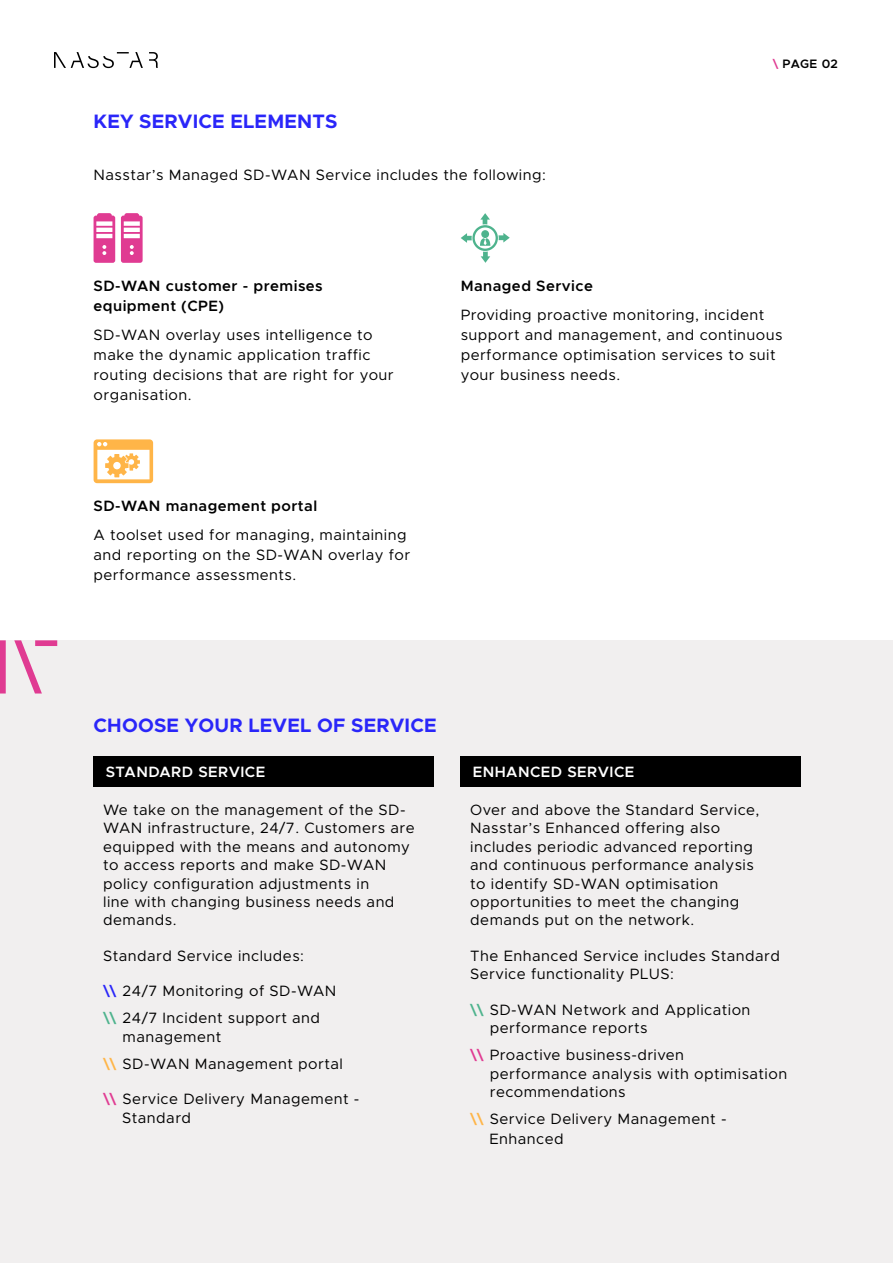
<style>
.page{position:relative;width:893px;height:1263px;background:#fff}
.page>*{position:absolute;margin:0;border:0;box-sizing:border-box;transform-origin:0 0}
.t1{font:700 19.5px "Metropolis";letter-spacing:.01em;color:#2a26f9}
.t2{font:15px/18.5px "Metropolis";letter-spacing:.03em;color:#000}
.t3{font:600 15px/20.1px "Metropolis";letter-spacing:.03em;color:#000}
.t4{font:600 15px "Metropolis";letter-spacing:.03em;color:#fff}
.t5{font:600 12.3px "Metropolis";letter-spacing:.03em;color:#000}
.s1{color:#e03b92}
.s2{font-weight:600;color:#2a26f9}
.s3{font-weight:600;color:#4eb38d}
.s4{font-weight:600;color:#ffb548}
.s5{font-weight:600;color:#e03b92}
</style>
<div class="page">
<div style="left:0;top:640px;width:893px;height:623px;background:#f1efef"></div>
<svg style="left:14px;top:640px;width:43px;height:53px"></svg>
<svg style="left:0;top:640px;width:6px;height:53px"></svg>
<div style="left:94px;top:756px;width:340px;height:31px;background:#000"></div>
<svg style="left:149px;top:52px;width:9px;height:16px"></svg>
<svg style="left:54px;top:52px;width:89px;height:16px"></svg>
<svg style="left:94px;top:213px;width:21px;height:50px"></svg>
<svg style="left:121px;top:213px;width:22px;height:50px"></svg>
<svg style="left:94px;top:439px;width:59px;height:44px"></svg>
<svg style="left:461px;top:213px;width:49px;height:50px"></svg>
<div style="left:461px;top:756px;width:340px;height:31px;background:#000"></div>
<h1 class="t1" style="left:94px;top:109px;width:245px">KEY SERVICE ELEMENTS</h1>
<p class="t2" style="left:94px;top:165px;width:454px">Nasstar’s Managed SD-WAN Service includes the following:</p>
<p class="t5" style="left:773px;top:56px;width:67px"><span class="s1">\</span> PAGE 02</p>
<p class="t3" style="left:94px;top:276px;width:231px">SD-WAN customer - premises equipment (CPE)</p>
<p class="t2" style="left:94px;top:324px;width:302px;line-height:20.1px">SD-WAN overlay uses intelligence to make the dynamic application traffic routing decisions that are right for your organisation.</p>
<p class="t3" style="left:94px;top:496px;width:225px">SD-WAN management portal</p>
<p class="t2" style="left:94px;top:525px;width:318px;line-height:20.1px">A toolset used for managing, maintaining and reporting on the SD-WAN overlay for performance assessments.</p>
<p class="t3" style="left:461px;top:276px;width:134px">Managed Service</p>
<p class="t2" style="left:461px;top:304px;width:323px;line-height:20.1px">Providing proactive monitoring, incident support and management, and continuous performance optimisation services to suit your business needs.</p>
<h1 class="t1" style="left:94px;top:712px;width:345px">CHOOSE YOUR LEVEL OF SERVICE</h1>
<p class="t4" style="left:106px;top:762px;width:161px">STANDARD SERVICE</p>
<p class="t2" style="left:103px;top:800px;width:313px">We take on the management of the SD-<br>WAN infrastructure, 24/7. Customers are equipped with the means and autonomy to access reports and make SD-WAN policy configuration adjustments in<br>line with changing business needs and demands.</p>
<p class="t2" style="left:103px;top:946px;width:202px">Standard Service includes:</p>
<p class="t2" style="left:103px;top:978px;width:235px;line-height:27px"><span class="s2">\\</span> 24/7 Monitoring of SD-WAN <span class="s3">\\</span> 24/7 Incident support and</p>
<p class="t2" style="left:103px;top:1023px;width:241px;line-height:27px;text-indent:20px">management<br><span class="s4">\\</span> SD-WAN Management portal</p>
<p class="t2" style="left:103px;top:1090px;width:258px"><span class="s5">\\</span> Service Delivery Management -</p>
<p class="t4" style="left:473px;top:762px;width:163px">ENHANCED SERVICE</p>
<p class="t2" style="left:470px;top:800px;width:291px">Over and above the Standard Service, Nasstar’s Enhanced offering also includes periodic advanced reporting and continuous performance analysis to identify SD-WAN optimisation opportunities to meet the changing demands put on the network.</p>
<p class="t2" style="left:470px;top:946px;width:311px">The Enhanced Service includes Standard<br>Service functionality PLUS:</p>
<p class="t2" style="left:490px;top:1000px;width:262px;text-indent:-20px"><span class="s3">\\</span> SD-WAN Network and Application performance reports</p>
<p class="t2" style="left:490px;top:1046px;width:299px;text-indent:-20px"><span class="s5">\\</span> Proactive business-driven<br>performance analysis with optimisation recommendations</p>
<p class="t2" style="left:122px;top:1108px;width:70px">Standard</p>
<p class="t2" style="left:489px;top:1109px;width:239px;line-height:19.8px;text-indent:-19px"><span class="s4">\\</span> Service Delivery Management -<br>Enhanced</p>
</div>
